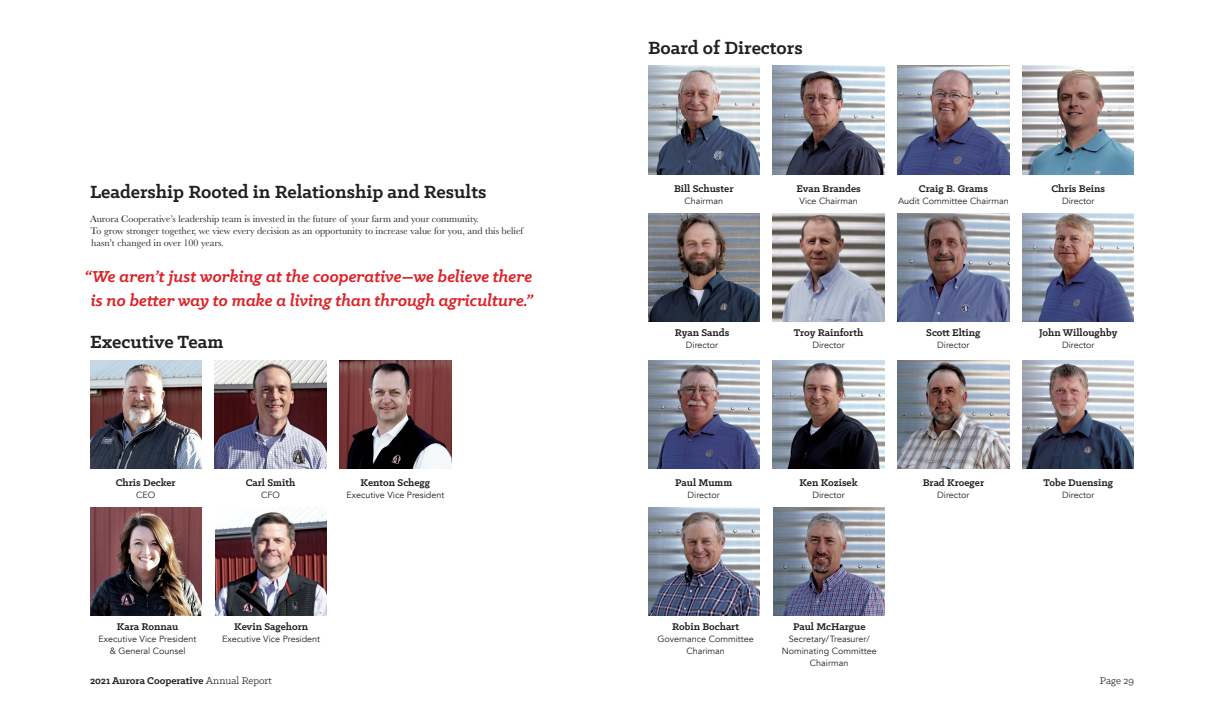
<style>
.page{position:relative;width:1224px;height:720px;background:#fff}
.page>*{position:absolute;margin:0;border:0;box-sizing:border-box;transform-origin:0 0}
.Heading-1{font:700 20px "Klinic Slab";color:#231f20}
.Callout{font:italic 700 18px/24px "Klinic Slab";color:#dc2328;text-align:center}
.Leadership{font:700 11px "Klinic Slab";color:#231f20}
.t1{font:11px "Klinic Slab";color:#231f20}
.Subhead{font:10px/12px "Baskerville";color:#231f20}
.Leadership-2{font:9px/12px "Avenir";color:#231f20;text-align:center}
.s1{font-weight:400}
</style>
<div class="page">
<img style="left:90px;top:361px;width:111px;height:108px">
<img style="left:215px;top:361px;width:111px;height:108px">
<img style="left:340px;top:361px;width:111px;height:108px">
<img style="left:216px;top:507px;width:111px;height:108px">
<img style="left:648px;top:66px;width:111px;height:108px">
<img style="left:898px;top:66px;width:111px;height:108px">
<img style="left:648px;top:360px;width:111px;height:108px">
<img style="left:1023px;top:66px;width:111px;height:108px">
<img style="left:773px;top:66px;width:111px;height:108px">
<img style="left:648px;top:213px;width:111px;height:108px">
<img style="left:773px;top:360px;width:111px;height:108px">
<img style="left:773px;top:213px;width:111px;height:108px">
<img style="left:774px;top:507px;width:111px;height:108px">
<img style="left:898px;top:213px;width:111px;height:108px">
<img style="left:898px;top:360px;width:111px;height:108px">
<img style="left:648px;top:507px;width:112px;height:108px">
<img style="left:90px;top:507px;width:112px;height:108px">
<img style="left:1023px;top:213px;width:111px;height:108px">
<img style="left:1023px;top:360px;width:111px;height:108px">
<p class="Heading-1" style="left:648px;top:35px;width:156px">Board of Directors</p>
<p class="Heading-1" style="left:90px;top:179px;width:398px">Leadership Rooted in Relationship and Results</p>
<p class="Leadership" style="left:674px;top:181px;width:61px">Bill Schuster</p>
<p class="Leadership-2" style="left:684px;top:195px;width:40px">Chairman</p>
<p class="Leadership" style="left:796px;top:181px;width:66px">Evan Brandes</p>
<p class="Leadership-2" style="left:799px;top:195px;width:60px">Vice Chairman</p>
<p class="Leadership" style="left:919px;top:181px;width:71px">Craig B. Grams</p>
<p class="Leadership-2" style="left:898px;top:195px;width:112px">Audit Committee Chairman</p>
<p class="Leadership" style="left:1051px;top:181px;width:55px">Chris Beins</p>
<p class="Leadership-2" style="left:1062px;top:195px;width:34px">Director</p>
<p class="Subhead" style="left:90px;top:213px;width:435px">Aurora Cooperative’s leadership team is invested in the future of your farm and your community.<br>To grow stronger together, we view every decision as an opportunity to increase value for you, and this belief hasn’t changed in over 100 years.</p>
<p class="Callout" style="left:85px;top:264px;width:450px">“We aren’t just working at the cooperative‑‑we believe there is no better way to make a living than through agriculture.”</p>
<p class="Heading-1" style="left:90px;top:329px;width:135px">Executive Team</p>
<p class="Leadership" style="left:675px;top:325px;width:56px">Ryan Sands</p>
<p class="Leadership-2" style="left:686px;top:339px;width:34px">Director</p>
<p class="Leadership" style="left:794px;top:325px;width:71px">Troy Rainforth</p>
<p class="Leadership-2" style="left:812px;top:339px;width:34px">Director</p>
<p class="Leadership" style="left:926px;top:325px;width:56px">Scott Elting</p>
<p class="Leadership-2" style="left:937px;top:339px;width:34px">Director</p>
<p class="Leadership" style="left:1039px;top:325px;width:80px">John Willoughby</p>
<p class="Leadership-2" style="left:1062px;top:339px;width:34px">Director</p>
<p class="Leadership" style="left:116px;top:475px;width:62px">Chris Decker</p>
<p class="Leadership-2" style="left:136px;top:489px;width:21px">CEO</p>
<p class="Leadership" style="left:246px;top:475px;width:51px">Carl Smith</p>
<p class="Leadership-2" style="left:261px;top:489px;width:20px">CFO</p>
<p class="Leadership" style="left:361px;top:475px;width:71px">Kenton Schegg</p>
<p class="Leadership-2" style="left:346px;top:489px;width:100px">Executive Vice President</p>
<p class="Leadership" style="left:675px;top:475px;width:59px">Paul Mumm</p>
<p class="Leadership-2" style="left:688px;top:489px;width:34px">Director</p>
<p class="Leadership" style="left:800px;top:475px;width:60px">Ken Kozisek</p>
<p class="Leadership-2" style="left:812px;top:489px;width:34px">Director</p>
<p class="Leadership" style="left:923px;top:475px;width:63px">Brad Kroeger</p>
<p class="Leadership-2" style="left:937px;top:489px;width:34px">Director</p>
<p class="Leadership" style="left:1043px;top:475px;width:71px">Tobe Duensing</p>
<p class="Leadership-2" style="left:1062px;top:489px;width:34px">Director</p>
<p class="Leadership" style="left:117px;top:619px;width:63px">Kara Ronnau</p>
<p class="Leadership-2" style="left:99px;top:633px;width:100px">Executive Vice President &amp; General Counsel</p>
<p class="Leadership" style="left:234px;top:619px;width:76px">Kevin Sagehorn</p>
<p class="Leadership-2" style="left:222px;top:633px;width:100px">Executive Vice President</p>
<p class="Leadership" style="left:672px;top:619px;width:69px">Robin Bochart</p>
<p class="Leadership-2" style="left:657px;top:633px;width:98px">Governance Committee<br>Chariman</p>
<p class="Leadership" style="left:793px;top:619px;width:74px">Paul McHargue</p>
<p class="Leadership-2" style="left:782px;top:633px;width:97px">Secretary/Treasurer/<br>Nominating Committee<br>Chairman</p>
<p class="Leadership" style="left:90px;top:673px;width:183px">2021 Aurora Cooperative <span class="s1">Annual Report</span></p>
<p class="t1" style="left:1100px;top:674px;width:36px">Page 29</p>
</div>
